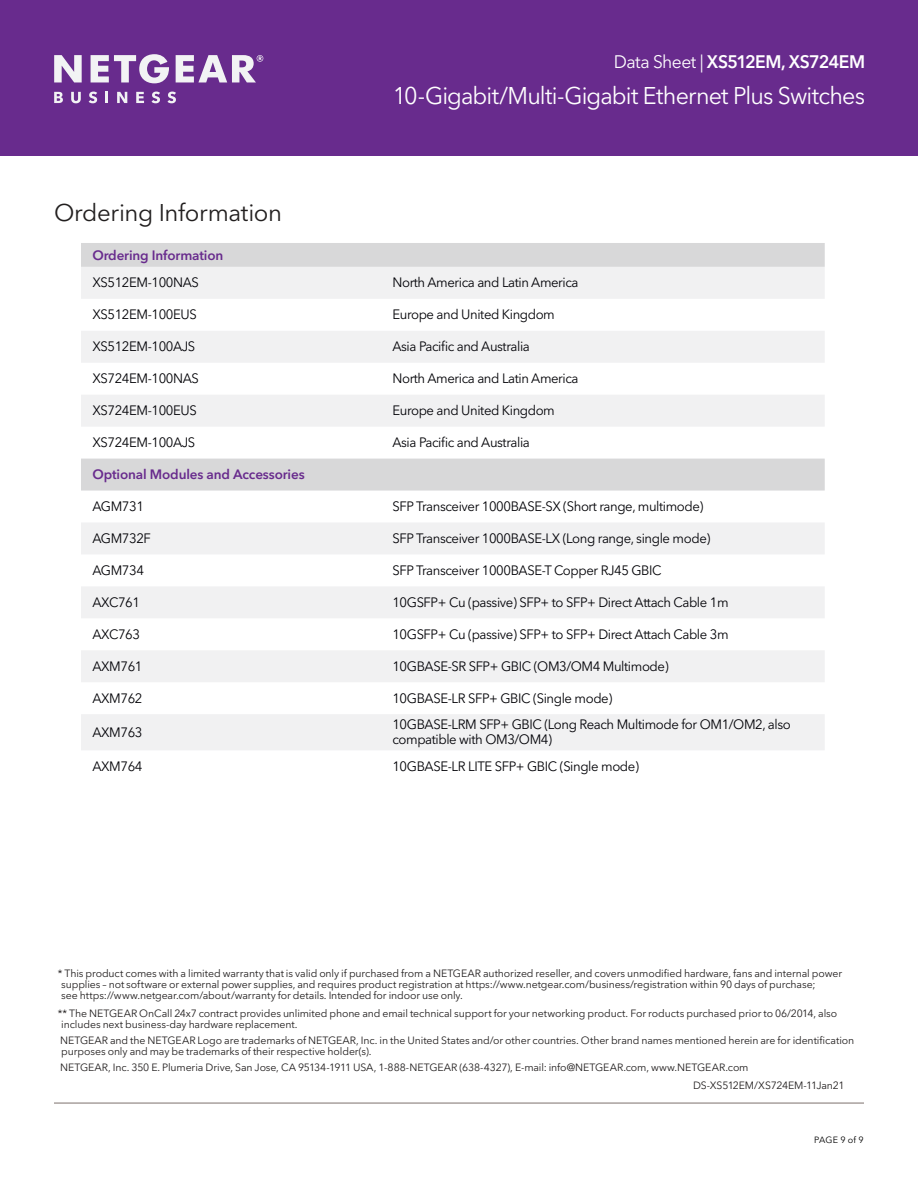
<style>
.page{position:relative;width:918px;height:1188px;background:#fff}
.page>*{position:absolute;margin:0;border:0;box-sizing:border-box;transform-origin:0 0}
.t1{font:24px "Avenir Next LT Pro";letter-spacing:-.035em;color:#fff}
.t2{font:24px "Avenir Next LT Pro";letter-spacing:-.015em;color:#221f1f}
.t3{font:600 18px "Avenir Next LT Pro";letter-spacing:-.035em;color:#fff}
.t4{font:13.5px/15px "Avenir Next LT Pro";letter-spacing:-.03em;color:#000005}
.t5{font:600 13.5px "Avenir Next LT Pro";letter-spacing:-.01em;color:#682b8d}
.t6{font:10.5px/11.2px "Avenir Next LT Pro";letter-spacing:-.01em;color:#221f1f}
.t7{font:9px "Avenir Next LT Pro";letter-spacing:.015em;color:#000}
.s1{font-weight:400}
</style>
<div class="page">
<div style="left:0;top:0;width:918px;height:156px;background:#682b8d"></div>
<svg style="left:54px;top:92px;width:9px;height:11px"></svg>
<svg style="left:71px;top:92px;width:10px;height:11px"></svg>
<svg style="left:89px;top:92px;width:8px;height:11px"></svg>
<svg style="left:106px;top:92px;width:2px;height:11px"></svg>
<svg style="left:117px;top:92px;width:10px;height:11px"></svg>
<svg style="left:136px;top:92px;width:8px;height:11px"></svg>
<svg style="left:152px;top:92px;width:8px;height:11px"></svg>
<svg style="left:167px;top:92px;width:9px;height:11px"></svg>
<svg style="left:176px;top:55px;width:87px;height:27px"></svg>
<svg style="left:91px;top:54px;width:78px;height:29px"></svg>
<svg style="left:54px;top:55px;width:28px;height:27px"></svg>
<div style="left:81px;top:243px;width:744px;height:24px;background:#d8d8d9"></div>
<svg style="left:81px;top:267px;width:744px;height:483px;fill:#f1f1f2"></svg>
<hr style="left:54px;top:1103px;width:810px;height:1px;background:#7c706c">
<h2 class="t3" style="left:614px;top:54px;width:253px"><span class="s1">Data Sheet |</span> XS512EM, XS724EM</h2>
<h1 class="t2" style="left:54px;top:198px;width:230px">Ordering Information</h1>
<h1 class="t1" style="left:393px;top:85px;width:474px">10-Gigabit/Multi-Gigabit Ethernet Plus Switches</h1>
<p class="t5" style="left:92px;top:249px;width:132px">Ordering Information</p>
<p class="t4" style="left:92px;top:276px;width:108px">XS512EM-100NAS</p>
<p class="t4" style="left:392px;top:276px;width:188px">North America and Latin America</p>
<p class="t4" style="left:92px;top:308px;width:106px">XS512EM-100EUS</p>
<p class="t4" style="left:392px;top:308px;width:164px">Europe and United Kingdom</p>
<p class="t4" style="left:92px;top:339px;width:104px">XS512EM-100AJS</p>
<p class="t4" style="left:392px;top:339px;width:139px">Asia Paci昀椀c and Australia</p>
<p class="t4" style="left:92px;top:372px;width:108px">XS724EM-100NAS</p>
<p class="t4" style="left:392px;top:372px;width:188px">North America and Latin America</p>
<p class="t4" style="left:92px;top:404px;width:106px">XS724EM-100EUS</p>
<p class="t4" style="left:392px;top:404px;width:164px">Europe and United Kingdom</p>
<p class="t4" style="left:92px;top:435px;width:104px">XS724EM-100AJS</p>
<p class="t4" style="left:392px;top:435px;width:139px">Asia Paci昀椀c and Australia</p>
<p class="t5" style="left:92px;top:469px;width:214px">Optional Modules and Accessories</p>
<p class="t4" style="left:92px;top:499px;width:53px">AGM731</p>
<p class="t4" style="left:392px;top:499px;width:313px">SFP Transceiver 1000BASE-SX (Short range, multimode)</p>
<p class="t4" style="left:92px;top:531px;width:60px">AGM732F</p>
<p class="t4" style="left:392px;top:531px;width:319px">SFP Transceiver 1000BASE-LX (Long range, single mode)</p>
<p class="t4" style="left:92px;top:563px;width:53px">AGM734</p>
<p class="t4" style="left:392px;top:563px;width:271px">SFP Transceiver 1000BASE-T Copper RJ45 GBIC</p>
<p class="t4" style="left:92px;top:596px;width:49px">AXC761</p>
<p class="t4" style="left:392px;top:595px;width:338px">10GSFP+ Cu (passive) SFP+ to SFP+ Direct Attach Cable 1m</p>
<p class="t4" style="left:92px;top:627px;width:49px">AXC763</p>
<p class="t4" style="left:392px;top:627px;width:338px">10GSFP+ Cu (passive) SFP+ to SFP+ Direct Attach Cable 3m</p>
<p class="t4" style="left:92px;top:660px;width:52px">AXM761</p>
<p class="t4" style="left:392px;top:659px;width:278px">10GBASE-SR SFP+ GBIC (OM3/OM4 Multimode)</p>
<p class="t4" style="left:92px;top:692px;width:52px">AXM762</p>
<p class="t4" style="left:392px;top:691px;width:221px">10GBASE-LR SFP+ GBIC (Single mode)</p>
<p class="t4" style="left:92px;top:725px;width:52px">AXM763</p>
<p class="t4" style="left:392px;top:717px;width:400px">10GBASE-LRM SFP+ GBIC (Long Reach Multimode for OM1/OM2, also compatible with OM3/OM4)</p>
<p class="t4" style="left:92px;top:760px;width:52px">AXM764</p>
<p class="t4" style="left:392px;top:759px;width:248px">10GBASE-LR LITE SFP+ GBIC (Single mode)</p>
<p class="t6" style="left:61px;top:967px;width:782px;text-indent:-4px">* This product comes with a limited warranty that is valid only if purchased from a NETGEAR authorized reseller, and covers unmodi昀椀ed hardware, fans and internal power supplies – not software or external power supplies, and requires product registration at https://www.netgear.com/business/registration within 90 days of purchase;<br>see https://www.netgear.com/about/warranty for details. Intended for indoor use only.</p>
<p class="t6" style="left:61px;top:1008px;width:778px;text-indent:-4px">** The NETGEAR OnCall 24x7 contract provides unlimited phone and email technical support for your networking product. For roducts purchased prior to 06/2014, also includes next business-day hardware replacement.</p>
<p class="t6" style="left:60px;top:1035px;width:796px">NETGEAR and the NETGEAR Logo are trademarks of NETGEAR, Inc. in the United States and/or other countries. Other brand names mentioned herein are for identi昀椀cation purposes only and may be trademarks of their respective holder(s).</p>
<p class="t6" style="left:693px;top:1058px;width:153px;line-height:18px;text-indent:-633px">NETGEAR, Inc. 350 E. Plumeria Drive, San Jose, CA 95134-1911 USA, 1-888-NETGEAR (638-4327), E-mail: info@NETGEAR.com, www.NETGEAR.com<br>DS-XS512EM/XS724EM-11Jan21</p>
<p class="t7" style="left:814px;top:1136px;width:51px">PAGE 9 of 9</p>
</div>
